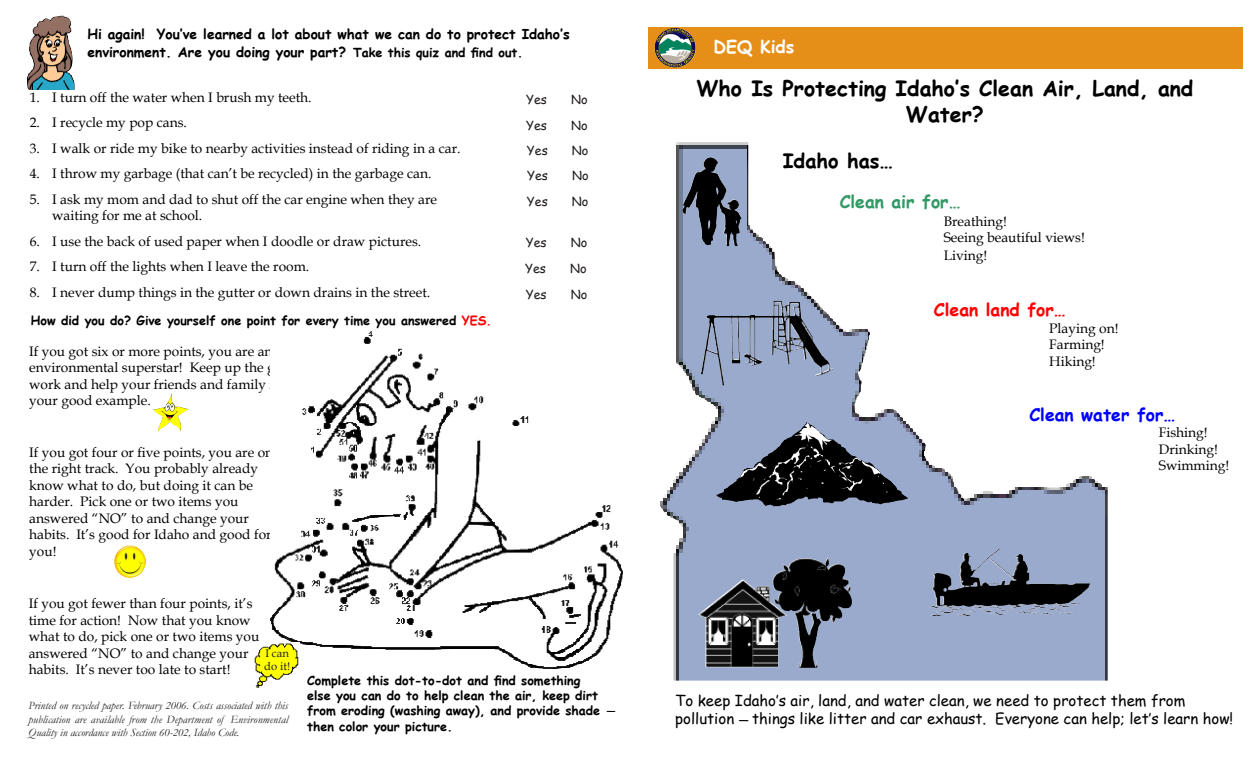
<style>
.page{position:relative;width:1260px;height:765px;background:#fff}
.page>*{position:absolute;margin:0;border:0;box-sizing:border-box;transform-origin:0 0}
.t1{font:700 21.25px/25.5px "Comic Sans MS";color:#000;text-align:center}
.t2{font:700 20px "Comic Sans MS";color:#000}
.t3{font:700 17.5px "Comic Sans MS";color:#fff}
.t4{font:700 17.5px "Comic Sans MS";color:#00f}
.t5{font:700 17.5px "Comic Sans MS";color:#f00}
.t6{font:700 17.5px "Comic Sans MS";color:#396}
.t7{font:15px "Comic Sans MS";color:#000}
.heading_7{font:13.75px/16.5px "Book Antiqua";color:#000}
.t8{font:700 13.75px/18px "Comic Sans MS";color:#000}
.t9{font:13.75px "Comic Sans MS";color:#000}
.t10{font:700 12.5px/15px "Comic Sans MS";color:#000}
.t11{font:12.5px "Comic Sans MS";color:#231f20}
.t12{font:12.5px "Comic Sans MS";color:#000}
.t13{font:italic 11.25px/13.5px "Garamond";color:#231f20;text-align:justify}
.t14{font:11.25px/13.5px "Book Antiqua";color:#231f20}
.s1{font-size:12.5px}
.s2{color:#f00}
</style>
<div class="page">
<div style="left:648px;top:27px;width:595px;height:41px;background:#e68f18"></div>
<img style="left:27px;top:16px;width:48px;height:74px">
<img style="left:152px;top:394px;width:20px;height:33px">
<img style="left:114px;top:546px;width:32px;height:31px">
<img style="left:270px;top:331px;width:352px;height:338px">
<img style="left:254px;top:642px;width:46px;height:46px">
<img style="left:660px;top:142px;width:448px;height:539px">
<img style="left:716px;top:422px;width:150px;height:84px">
<img style="left:701px;top:301px;width:132px;height:84px">
<img style="left:683px;top:158px;width:24px;height:56px">
<img style="left:932px;top:549px;width:84px;height:60px">
<img style="left:772px;top:558px;width:55px;height:110px">
<img style="left:655px;top:28px;width:41px;height:40px">
<p class="t8" style="left:88px;top:25px;width:484px">Hi again! You’ve learned a lot about what we can do to protect Idaho’s environment. Are you doing your part? <span class="s1">Take this quiz and find out.</span></p>
<p class="heading_7" style="left:30px;top:89px;width:284px">1. I turn off the water when I brush my teeth.</p>
<p class="heading_7" style="left:30px;top:114px;width:159px">2. I recycle my pop cans.</p>
<p class="heading_7" style="left:30px;top:140px;width:432px">3. I walk or ride my bike to nearby activities instead of riding in a car.</p>
<p class="heading_7" style="left:30px;top:165px;width:403px">4. I throw my garbage (that can’t be recycled) in the garbage can.</p>
<p class="heading_7" style="left:52px;top:191px;width:386px;text-indent:-22px">5. I ask my mom and dad to shut off the car engine when they are waiting for me at school.</p>
<p class="heading_7" style="left:30px;top:233px;width:393px">6. I use the back of used paper when I doodle or draw pictures.</p>
<p class="heading_7" style="left:30px;top:258px;width:281px">7. I turn off the lights when I leave the room.</p>
<p class="heading_7" style="left:30px;top:284px;width:402px">8. I never dump things in the gutter or down drains in the street.</p>
<p class="t11" style="left:526px;top:91px;width:22px">Yes</p>
<p class="t11" style="left:571px;top:91px;width:18px">No</p>
<p class="t11" style="left:526px;top:116px;width:22px">Yes</p>
<p class="t11" style="left:571px;top:116px;width:18px">No</p>
<p class="t11" style="left:527px;top:141px;width:22px">Yes</p>
<p class="t11" style="left:572px;top:141px;width:18px">No</p>
<p class="t11" style="left:527px;top:166px;width:22px">Yes</p>
<p class="t11" style="left:572px;top:166px;width:18px">No</p>
<p class="t11" style="left:527px;top:192px;width:22px">Yes</p>
<p class="t11" style="left:572px;top:192px;width:18px">No</p>
<p class="t11" style="left:526px;top:233px;width:22px">Yes</p>
<p class="t11" style="left:571px;top:233px;width:18px">No</p>
<p class="t11" style="left:525px;top:259px;width:22px">Yes</p>
<p class="t11" style="left:570px;top:259px;width:18px">No</p>
<p class="t11" style="left:526px;top:286px;width:22px">Yes</p>
<p class="t11" style="left:571px;top:286px;width:18px">No</p>
<p class="t10" style="left:31px;top:312px;width:462px">How did you do? Give yourself one point for every time you answered <span class="s2">YES.</span></p>
<p class="heading_7" style="left:29px;top:343px;width:281px">If you got six or more points, you are an environmental superstar! Keep up the good work and help your friends and family follow your good example.</p>
<p class="heading_7" style="left:29px;top:444px;width:246px">If you got four or five points, you are on the right track. You probably already know what to do, but doing it can be harder. Pick one or two items you answered “NO” to and change your habits. It’s good for Idaho and good for you!</p>
<p class="heading_7" style="left:29px;top:595px;width:232px">If you got fewer than four points, it’s time for action! Now that you know what to do, pick one or two items you answered “NO” to and change your habits. It’s never too late to start!</p>
<p class="t14" style="left:264px;top:646px;width:27px">I can do it!</p>
<p class="t13" style="left:29px;top:699px;width:261px">Printed on recycled paper. February 2006. Costs associated with this publication are available from the Department of Environmental Quality in accordance with Section 60-202, Idaho Code.</p>
<p class="t10" style="left:307px;top:672px;width:294px">Complete this dot-to-dot and find something else you can do to help clean the air, keep dirt from eroding (washing away), and provide shade</p>
<p class="t10" style="left:307px;top:719px;width:147px">then color your picture.</p>
<p class="t12" style="left:607px;top:697px;width:9px">_</p>
<p class="t3" style="left:704px;top:33px;width:118px">DEQ For Kids</p>
<p class="t3" style="left:714px;top:34px;width:82px">DEQ Kids</p>
<p class="t1" style="left:697px;top:75px;width:498px">Who Is Protecting Idaho’s Clean Air, Land, and<br>Water?</p>
<p class="t2" style="left:783px;top:146px;width:112px">Idaho has…</p>
<p class="t6" style="left:840px;top:188px;width:122px">Clean air for…</p>
<p class="heading_7" style="left:944px;top:212px;width:65px">Breathing!</p>
<p class="heading_7" style="left:944px;top:229px;width:143px">Seeing beautiful views!</p>
<p class="heading_7" style="left:944px;top:247px;width:45px">Living!</p>
<p class="t5" style="left:934px;top:297px;width:133px">Clean land for…</p>
<p class="heading_7" style="left:1049px;top:319px;width:71px">Playing on!</p>
<p class="heading_7" style="left:1049px;top:336px;width:57px">Farming!</p>
<p class="heading_7" style="left:1049px;top:352px;width:48px">Hiking!</p>
<p class="t4" style="left:1029px;top:402px;width:147px">Clean water for…</p>
<p class="heading_7" style="left:1159px;top:424px;width:50px">Fishing!</p>
<p class="heading_7" style="left:1159px;top:441px;width:61px">Drinking!</p>
<p class="heading_7" style="left:1159px;top:457px;width:72px">Swimming!</p>
<p class="t7" style="left:675px;top:690px;width:512px">To keep Idaho’s air, land, and water clean, we need to protect them from</p>
<p class="t7" style="left:675px;top:708px;width:559px">pollution things like litter and car exhaust. Everyone can help; let’s learn how!</p>
<p class="t9" style="left:740px;top:704px;width:10px">_</p>
</div>
